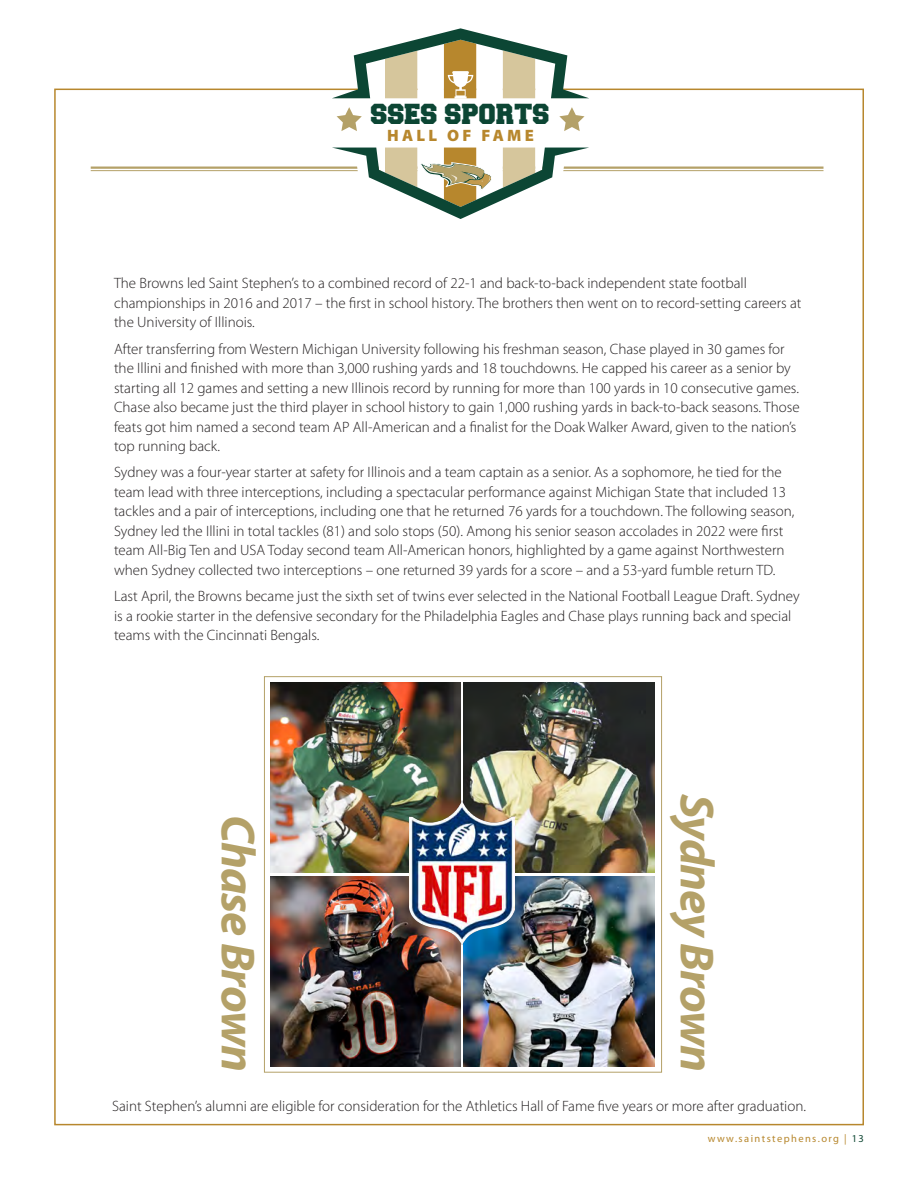
<style>
.page{position:relative;width:918px;height:1188px;background:#fff}
.page>*{position:absolute;margin:0;border:0;box-sizing:border-box;transform-origin:0 0}
.t1{font:italic 700 48px "Myriad Pro";letter-spacing:-.025em;color:#b4a168}
.t2{font:24.3px "Collegiate Black FLF";color:#0c4634}
.t3{font:900 16.5px "Myriad Pro";letter-spacing:.2em;color:#b7872d}
.t4{font:300 15px/19.5px "Myriad Pro";color:#231f20}
.t5{font:10.5px "Myriad Pro";letter-spacing:.135em;color:#b7872d}
.s1{color:#0f4733}
</style>
<div class="page">
<hr style="left:91px;top:167px;width:732px;height:2px;background:#b4a168">
<hr style="left:91px;top:170px;width:732px;height:1px;background:#b4a168">
<img style="left:270px;top:876px;width:190px;height:190px">
<img style="left:464px;top:876px;width:190px;height:190px">
<svg style="left:332px;top:28px;width:257px;height:71px"></svg>
<svg style="left:559px;top:107px;width:26px;height:24px"></svg>
<svg style="left:337px;top:107px;width:25px;height:24px"></svg>
<svg style="left:332px;top:148px;width:257px;height:71px"></svg>
<img style="left:464px;top:683px;width:190px;height:190px">
<img style="left:270px;top:683px;width:190px;height:190px">
<img style="left:410px;top:801px;width:105px;height:144px">
<div style="left:264px;top:676px;width:398px;height:397px;border:1px solid #b4a168"></div>
<p class="t2" style="left:371px;top:104px;width:180px">SSES SPORTS</p>
<p class="t3" style="left:387px;top:126px;width:148px">HALL OF FAME</p>
<p class="t4" style="left:114px;top:274px;width:689px">The Browns led Saint Stephen’s to a combined record of 22-1 and back-to-back independent state football championships in 2016 and 2017 – the first in school history. The brothers then went on to record-setting careers at the University of Illinois.</p>
<p class="t4" style="left:114px;top:339px;width:687px">After transferring from Western Michigan University following his freshman season, Chase played in 30 games for the Illini and finished with more than 3,000 rushing yards and 18 touchdowns. He capped his career as a senior by starting all 12 games and setting a new Illinois record by running for more than 100 yards in 10 consecutive games.<br>Chase also became just the third player in school history to gain 1,000 rushing yards in back-to-back seasons. Those feats got him named a second team AP All-American and a finalist for the Doak Walker Award, given to the nation’s top running back.</p>
<p class="t4" style="left:114px;top:463px;width:682px">Sydney was a four-year starter at safety for Illinois and a team captain as a senior. As a sophomore, he tied for the team lead with three interceptions, including a spectacular performance against Michigan State that included 13 tackles and a pair of interceptions, including one that he returned 76 yards for a touchdown. The following season, Sydney led the Illini in total tackles (81) and solo stops (50). Among his senior season accolades in 2022 were first team All-Big Ten and USA Today second team All-American honors, highlighted by a game against Northwestern when Sydney collected two interceptions – one returned 39 yards for a score – and a 53-yard fumble return TD.</p>
<p class="t4" style="left:114px;top:587px;width:687px">Last April, the Browns became just the sixth set of twins ever selected in the National Football League Draft. Sydney is a rookie starter in the defensive secondary for the Philadelphia Eagles and Chase plays running back and special teams with the Cincinnati Bengals.</p>
<p class="t1" style="left:723px;top:794px;width:280px;rotate:90deg">Sydney Brown</p>
<p class="t4" style="left:112px;top:1096px;width:695px">Saint Stephen’s alumni are eligible for consideration for the Athletics Hall of Fame five years or more after graduation.</p>
<p class="t1" style="left:264px;top:815px;width:258px;rotate:90deg">Chase Brown</p>
<p class="t5" style="left:708px;top:1133px;width:158px">www.saintstephens.org | <span class="s1">13</span></p>
</div>
